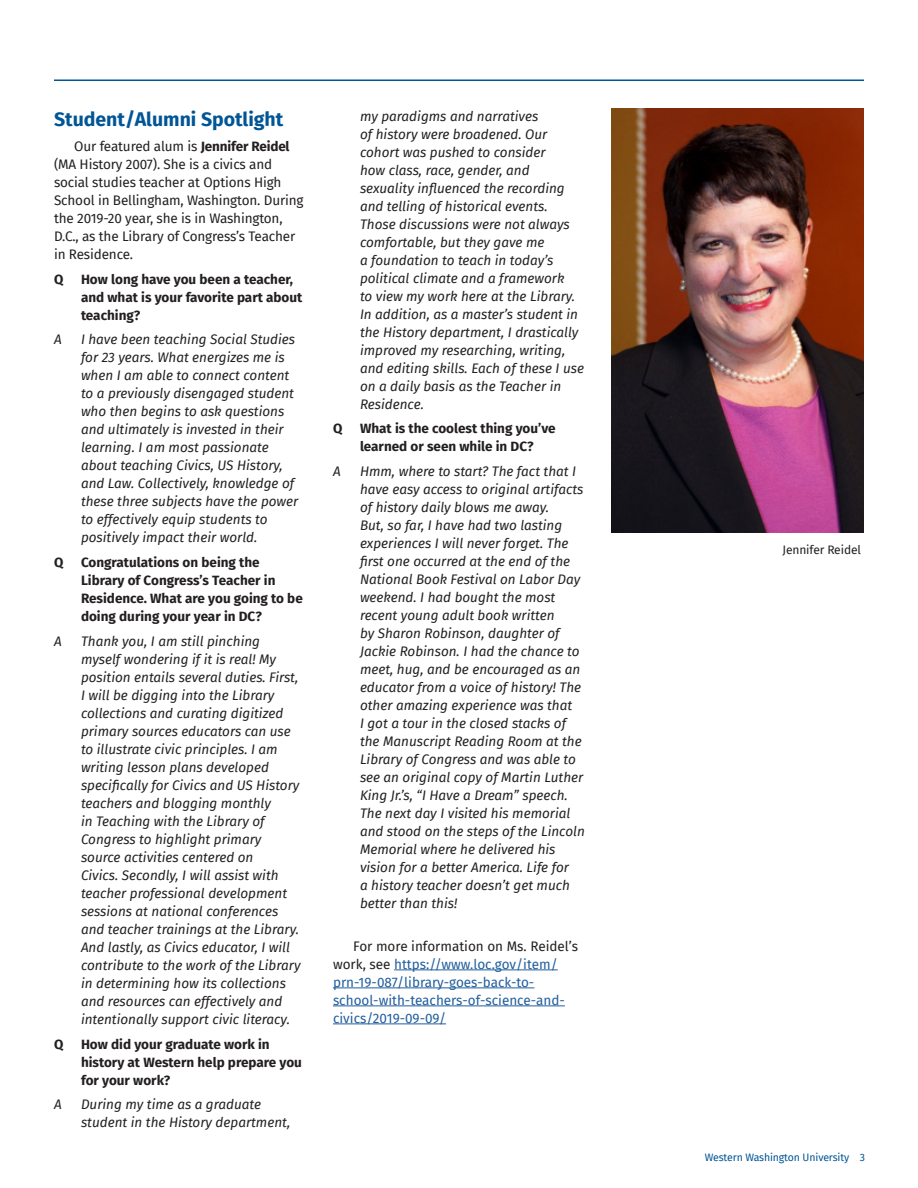
<style>
.page{position:relative;width:918px;height:1188px;background:#fff}
.page>*{position:absolute;margin:0;border:0;box-sizing:border-box;transform-origin:0 0}
.Topic_heading{font:700 19.5px "Fira Sans";color:#005596}
.Body_copy{font:italic 13.5px/18px "Fira Sans";color:#231f20}
.Body_copy-2{font:700 13.5px/18px "Fira Sans";color:#231f20}
.Body_copy-3{font:13.5px/18px "Fira Sans";letter-spacing:-.01em;color:#231f20}
.Body_copy-4{font:13.5px/18px "Fira Sans";color:#215e9e}
.Body_copy-5{font:12px "Fira Sans";letter-spacing:-.01em;color:#231f20}
.t1{font:10.5px "Fira Sans";letter-spacing:-.01em;color:#005596}
.s1{font-weight:700}
.s2{color:#231f20}
</style>
<div class="page">
<img style="left:611px;top:108px;width:253px;height:425px">
<hr style="left:394px;top:970px;width:164px;height:1px;background:#215e9e">
<hr style="left:333px;top:988px;width:201px;height:1px;background:#215e9e">
<hr style="left:333px;top:1006px;width:232px;height:1px;background:#215e9e">
<hr style="left:333px;top:1024px;width:113px;height:1px;background:#215e9e">
<hr style="left:54px;top:80px;width:810px;height:1px;background:#005596">
<p class="Topic_heading" style="left:54px;top:103px;width:231px">Student/Alumni Spotlight</p>
<p class="Body_copy-3" style="left:54px;top:137px;width:251px;text-indent:20px">Our featured alum is <span class="s1">Jennifer Reidel </span>(MA History 2007). She is a civics and social studies teacher at Options High School in Bellingham, Washington. During the 2019-20 year, she is in Washington, D.C., as the Library of Congress’s Teacher in Residence.</p>
<p class="Body_copy-2" style="left:54px;top:269px;width:11px">Q</p>
<p class="Body_copy-2" style="left:81px;top:269px;width:223px">How long have you been a teacher, and what is your favorite part about teaching?</p>
<p class="Body_copy" style="left:54px;top:330px;width:9px">A</p>
<p class="Body_copy" style="left:81px;top:330px;width:219px">I have been teaching Social Studies for 23 years. What energizes me is when I am able to connect content to a previously disengaged student who then begins to ask questions and ultimately is invested in their learning. I am most passionate about teaching Civics, US History, and Law. Collectively, knowledge of these three subjects have the power to effectively equip students to positively impact their world.</p>
<p class="Body_copy-2" style="left:54px;top:553px;width:11px">Q</p>
<p class="Body_copy-2" style="left:81px;top:553px;width:223px">Congratulations on being the<br>Library of Congress’s Teacher in<br>Residence. What are you going to be doing during your year in DC?</p>
<p class="Body_copy" style="left:54px;top:632px;width:9px">A</p>
<p class="Body_copy" style="left:81px;top:632px;width:221px">Thank you, I am still pinching myself wondering if it is real! My position entails several duties. First, I will be digging into the Library collections and curating digitized primary sources educators can use to illustrate civic principles. I am writing lesson plans developed specifically for Civics and US History teachers and blogging monthly<br>in Teaching with the Library of Congress to highlight primary source activities centered on<br>Civics. Secondly, I will assist with teacher professional development sessions at national conferences and teacher trainings at the Library.<br>And lastly, as Civics educator, I will contribute to the work of the Library in determining how its collections and resources can effectively and intentionally support civic literacy.</p>
<p class="Body_copy-2" style="left:54px;top:1034px;width:11px">Q</p>
<p class="Body_copy-2" style="left:81px;top:1034px;width:222px">How did your graduate work in history at Western help prepare you for your work?</p>
<p class="Body_copy" style="left:54px;top:1095px;width:9px">A</p>
<p class="Body_copy" style="left:81px;top:1095px;width:211px">During my time as a graduate student in the History department,</p>
<p class="Body_copy" style="left:360px;top:107px;width:226px">my paradigms and narratives<br>of history were broadened. Our cohort was pushed to consider<br>how class, race, gender, and sexuality influenced the recording and telling of historical events.<br>Those discussions were not always comfortable, but they gave me<br>a foundation to teach in today’s political climate and a framework<br>to view my work here at the Library.<br>In addition, as a master’s student in the History department, I drastically improved my researching, writing, and editing skills. Each of these I use on a daily basis as the Teacher in<br>Residence.</p>
<p class="Body_copy-2" style="left:333px;top:419px;width:11px">Q</p>
<p class="Body_copy-2" style="left:360px;top:419px;width:197px">What is the coolest thing you’ve learned or seen while in DC?</p>
<p class="Body_copy" style="left:333px;top:462px;width:9px">A</p>
<p class="Body_copy" style="left:360px;top:462px;width:226px">Hmm, where to start? The fact that I have easy access to original artifacts of history daily blows me away.<br>But, so far, I have had two lasting experiences I will never forget. The first one occurred at the end of the National Book Festival on Labor Day weekend. I had bought the most recent young adult book written<br>by Sharon Robinson, daughter of Jackie Robinson. I had the chance to meet, hug, and be encouraged as an educator from a voice of history! The other amazing experience was that<br>I got a tour in the closed stacks of the Manuscript Reading Room at the Library of Congress and was able to see an original copy of Martin Luther King Jr.’s, “I Have a Dream” speech.<br>The next day I visited his memorial and stood on the steps of the Lincoln Memorial where he delivered his vision for a better America. Life for<br>a history teacher doesn’t get much better than this!</p>
<p class="Body_copy-4" style="left:333px;top:937px;width:246px;text-indent:20px"><span class="s2">For more information on Ms. Reidel’s work, see</span> https://www.loc.gov/item/ prn-19-087/library-goes-back-to&shy;school-with-teachers-of-science-and&shy;civics/2019-09-09/</p>
<p class="Body_copy-5" style="left:783px;top:540px;width:80px">Jennifer Reidel</p>
<p class="t1" style="left:705px;top:1149px;width:162px">Western Washington University 3</p>
</div>
